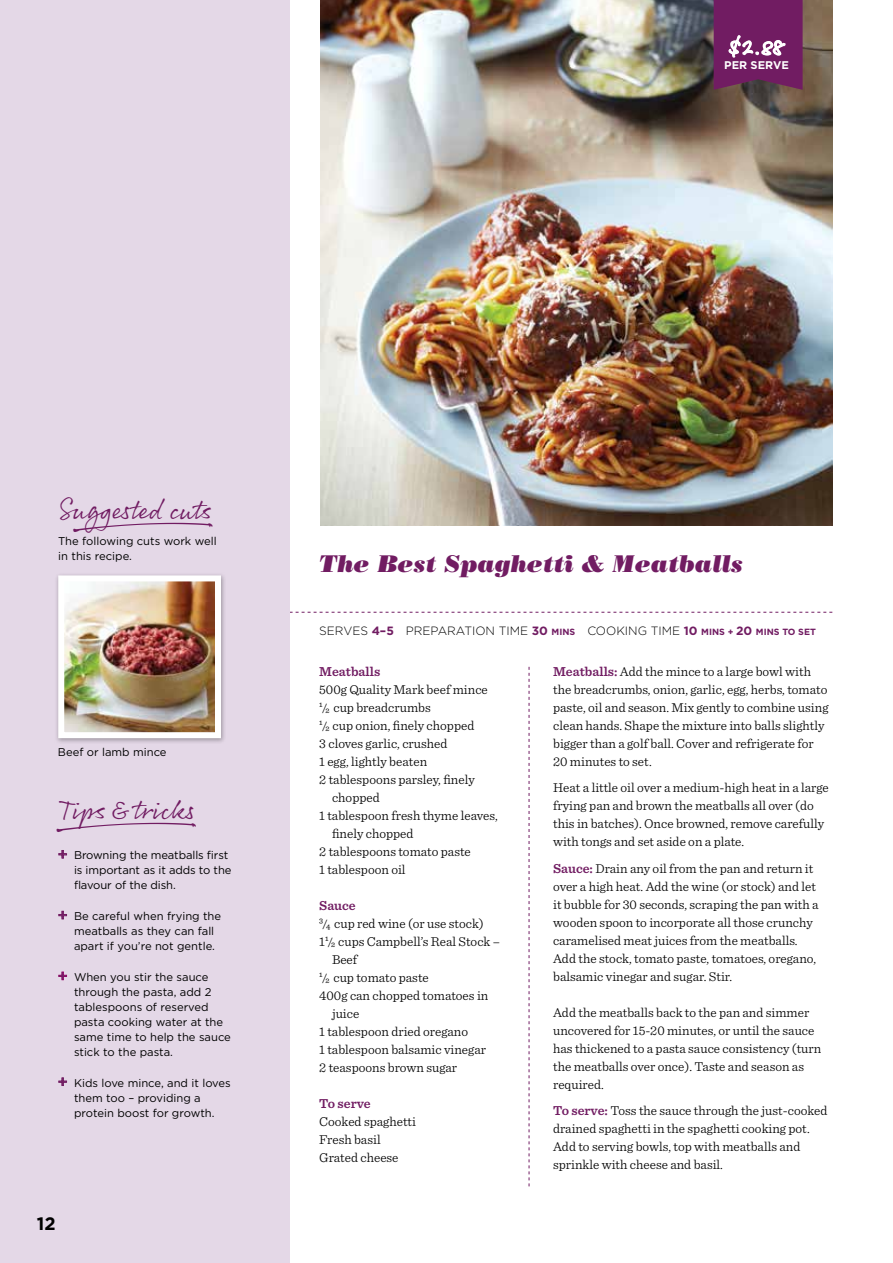
<style>
.page{position:relative;width:893px;height:1263px;background:#fff}
.page>*{position:absolute;margin:0;border:0;box-sizing:border-box;transform-origin:0 0}
.t1{font:27px "Rollerscript Smooth";color:#711c62}
.t2{font:italic 24px "Bodoni Std Poster";color:#711c62}
.t3{font:700 18px "Gotham";color:#000}
.t4{font:300 13.5px/18px "Sentinel";color:#000}
.t5{font:600 13.5px "Sentinel";color:#711c62}
.t6{font:300 12px "Gotham";color:#000}
.t7{font:11.25px/15px "Gotham";color:#000}
.t8{font:700 11.1px "Gotham";color:#fff}
.s1{font-family:"Sentinel";font-weight:600;font-size:18px;color:#711c62}
.s2{font-weight:700;color:#711c62}
.s3{font-weight:700;font-size:9px;color:#711c62}
.s4{font-weight:600;color:#711c62}
.s5{font-weight:400;font-size:10.5px}
.s6{font-weight:400;font-size:7.8px}
</style>
<div class="page">
<img style="left:321px;top:0;width:511px;height:525px">
<svg style="left:529px;top:667px;width:1px;height:519px"></svg>
<svg style="left:714px;top:0;width:89px;height:90px"></svg>
<svg style="left:289px;top:612px;width:543px;height:1px"></svg>
<div style="left:0;top:0;width:289px;height:1263px;background:#e4d8e7"></div>
<svg style="left:58px;top:850px;width:9px;height:9px"></svg>
<svg style="left:58px;top:910px;width:9px;height:10px"></svg>
<svg style="left:58px;top:971px;width:9px;height:10px"></svg>
<svg style="left:58px;top:1077px;width:9px;height:9px"></svg>
<div style="left:55px;top:573px;width:171px;height:171px;background:#000;opacity:.3"></div>
<img style="left:65px;top:582px;width:149px;height:149px">
<div style="left:58px;top:575px;width:163px;height:163px;border:6px solid #fff"></div>
<p class="t8" style="left:724px;top:58px;width:66px">PER SERVE</p>
<h1 class="t1" style="left:58px;top:493px;width:155px">Suggested cuts</h1>
<p class="t7" style="left:58px;top:534px;width:160px">The following cuts work well in this recipe.</p>
<p class="t7" style="left:58px;top:744px;width:110px">Beef or lamb mince</p>
<h1 class="t1" style="left:58px;top:793px;width:138px">Tips &amp; tricks</h1>
<p class="t7" style="left:74px;top:848px;width:159px;text-indent:-16px"><span class="s1">+</span> Browning the meatballs first is important as it adds to the flavour of the dish.</p>
<p class="t7" style="left:74px;top:908px;width:149px;text-indent:-16px"><span class="s1">+</span> Be careful when frying the meatballs as they can fall apart if you’re not gentle.</p>
<p class="t7" style="left:74px;top:969px;width:158px;text-indent:-16px"><span class="s1">+</span> When you stir the sauce through the pasta, add 2 tablespoons of reserved pasta cooking water at the same time to help the sauce stick to the pasta.</p>
<p class="t7" style="left:74px;top:1075px;width:158px;text-indent:-16px"><span class="s1">+</span> Kids love mince, and it loves them too – providing a protein boost for growth.</p>
<h3 class="t3" style="left:37px;top:1212px;width:20px">12</h3>
<h2 class="t2" style="left:319px;top:549px;width:425px">The Best Spaghetti &amp; Meatballs</h2>
<p class="t6" style="left:319px;top:623px;width:498px">SERVES <span class="s2">4–5</span> PREPARATION TIME <span class="s2">30</span> <span class="s3">MINS</span> COOKING TIME <span class="s2">10</span> <span class="s3">MINS +</span> <span class="s2">20</span> <span class="s3">MINS TO SET</span></p>
<p class="t4" style="left:553px;top:661px;width:277px"><span class="s4">Meatballs:</span> Add the mince to a large bowl with the breadcrumbs, onion, garlic, egg, herbs, tomato paste, oil and season. Mix gently to combine using clean hands. Shape the mixture into balls slightly bigger than a golf ball. Cover and refrigerate for 20 minutes to set.</p>
<p class="t4" style="left:553px;top:778px;width:277px">Heat a little oil over a medium-high heat in a large frying pan and brown the meatballs all over (do this in batches). Once browned, remove carefully with tongs and set aside on a plate.</p>
<p class="t4" style="left:553px;top:858px;width:267px"><span class="s4">Sauce:</span> Drain any oil from the pan and return it over a high heat. Add the wine (or stock) and let it bubble for 30 seconds, scraping the pan with a wooden spoon to incorporate all those crunchy caramelised meat juices from the meatballs.<br>Add the stock, tomato paste, tomatoes, oregano, balsamic vinegar and sugar. Stir.</p>
<p class="t4" style="left:553px;top:1002px;width:270px">Add the meatballs back to the pan and simmer uncovered for 15-20 minutes, or until the sauce has thickened to a pasta sauce consistency (turn the meatballs over once). Taste and season as required.</p>
<p class="t4" style="left:553px;top:1101px;width:276px"><span class="s4">To serve:</span> Toss the sauce through the just-cooked drained spaghetti in the spaghetti cooking pot.<br>Add to serving bowls, top with meatballs and sprinkle with cheese and basil.</p>
<p class="t5" style="left:319px;top:661px;width:63px">Meatballs</p>
<p class="t4" style="left:319px;top:679px;width:170px">500g Quality Mark beef mince</p>
<p class="t4" style="left:319px;top:697px;width:113px"><sup>1</sup><span class="s5">/</span><span class="s6">2</span> cup breadcrumbs</p>
<p class="t4" style="left:319px;top:715px;width:157px"><sup>1</sup><span class="s5">/</span><span class="s6">2</span> cup onion, finely chopped</p>
<p class="t4" style="left:319px;top:733px;width:130px">3 cloves garlic, crushed</p>
<p class="t4" style="left:319px;top:751px;width:109px">1 egg, lightly beaten</p>
<p class="t4" style="left:319px;top:769px;width:157px">2 tablespoons parsley, finely</p>
<p class="t4" style="left:332px;top:787px;width:49px">chopped</p>
<p class="t4" style="left:319px;top:805px;width:180px">1 tablespoon fresh thyme leaves,</p>
<p class="t4" style="left:332px;top:823px;width:83px">finely chopped</p>
<p class="t4" style="left:319px;top:841px;width:153px">2 tablespoons tomato paste</p>
<p class="t4" style="left:319px;top:859px;width:88px">1 tablespoon oil</p>
<p class="t5" style="left:319px;top:895px;width:38px">Sauce</p>
<p class="t4" style="left:319px;top:913px;width:166px"><sup>3</sup><span class="s5">/</span><span class="s6">4</span> cup red wine (or use stock)</p>
<p class="t4" style="left:319px;top:931px;width:182px">1<sup>1</sup><span class="s5">/</span><span class="s6">2</span> cups Campbell’s Real Stock –</p>
<p class="t4" style="left:332px;top:949px;width:27px">Beef</p>
<p class="t4" style="left:319px;top:967px;width:111px"><sup>1</sup><span class="s5">/</span><span class="s6">2</span> cup tomato paste</p>
<p class="t4" style="left:319px;top:985px;width:171px">400g can chopped tomatoes in</p>
<p class="t4" style="left:332px;top:1003px;width:29px">juice</p>
<p class="t4" style="left:319px;top:1021px;width:150px">1 tablespoon dried oregano</p>
<p class="t4" style="left:319px;top:1039px;width:168px">1 tablespoon balsamic vinegar</p>
<p class="t4" style="left:319px;top:1057px;width:139px">2 teaspoons brown sugar</p>
<p class="t5" style="left:319px;top:1093px;width:53px">To serve</p>
<p class="t4" style="left:319px;top:1111px;width:98px">Cooked spaghetti<br>Fresh basil<br>Grated cheese</p>
</div>
